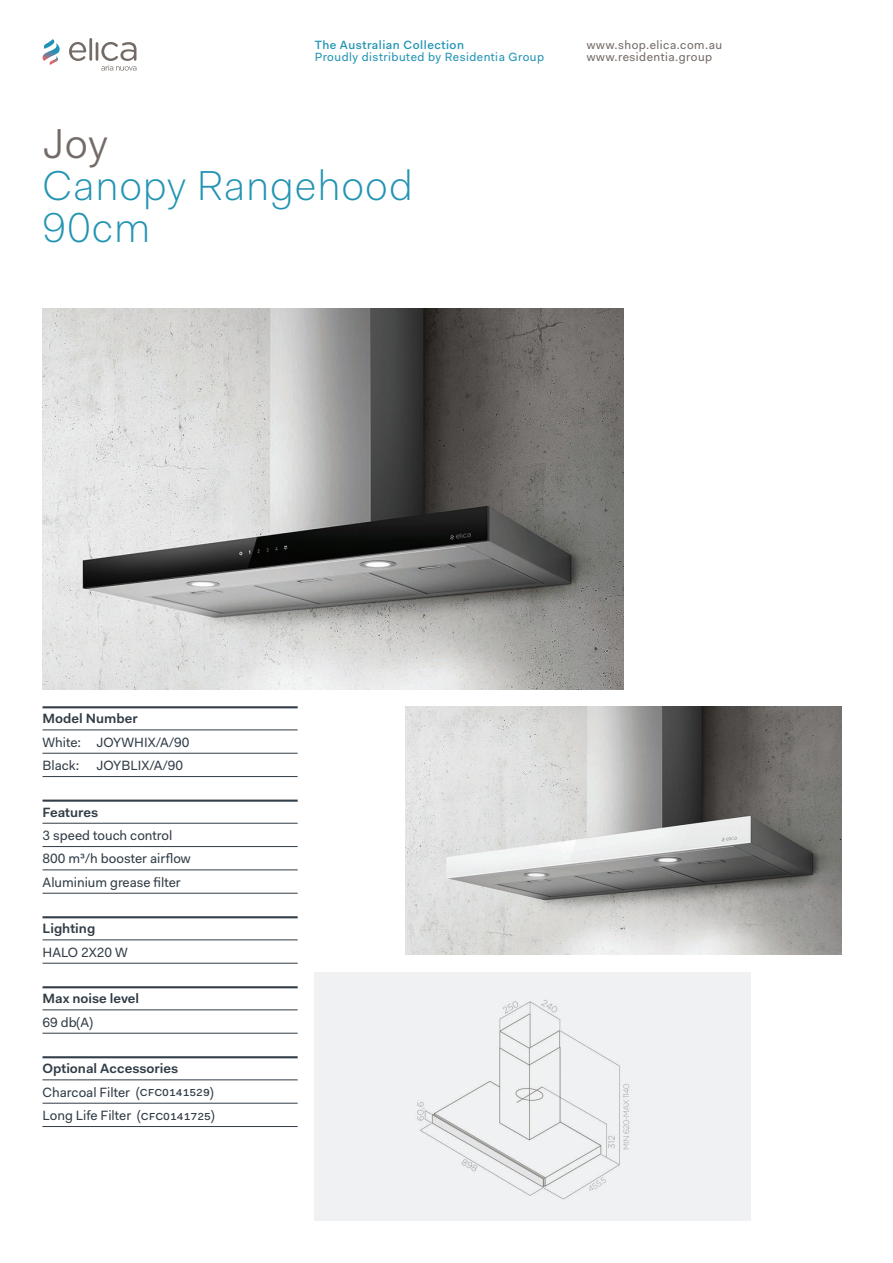
<style>
.page{position:relative;width:893px;height:1263px;background:#fff}
.page>*{position:absolute;margin:0;border:0;box-sizing:border-box;transform-origin:0 0}
.t1{font:300 42px "Fakt";letter-spacing:.02em;color:#2294b3}
.t2{font:42px "Fakt Blond";color:#746b66}
.Body-list{font:13.5px "Fakt";color:#323d47}
.Body-list-heading{font:600 13.5px "Fakt";color:#323d47}
.t3{font:12px "Fakt";letter-spacing:.04em;color:#746b66}
.t4{font:12px "Fakt";letter-spacing:.04em;color:#2294b3}
.t5{font:500 12px "Fakt";letter-spacing:.04em;color:#2294b3}
</style>
<div class="page">
<svg style="left:69px;top:42px;width:17px;height:19px"></svg>
<hr style="left:89px;top:38px;width:3px;height:23px;background:#746b66">
<svg style="left:42px;top:39px;width:18px;height:26px"></svg>
<svg style="left:96px;top:42px;width:40px;height:29px"></svg>
<div style="left:315px;top:972px;width:436px;height:248px;background:#f0f1f2"></div>
<hr style="left:43px;top:706px;width:255px;height:2px;background:#323d47">
<hr style="left:43px;top:730px;width:255px;height:1px;background:#323d47">
<hr style="left:43px;top:753px;width:255px;height:1px;background:#323d47">
<hr style="left:43px;top:776px;width:255px;height:1px;background:#323d47">
<hr style="left:43px;top:799px;width:255px;height:3px;background:#323d47">
<hr style="left:43px;top:823px;width:255px;height:1px;background:#323d47">
<hr style="left:43px;top:846px;width:255px;height:1px;background:#323d47">
<hr style="left:43px;top:869px;width:255px;height:1px;background:#323d47">
<hr style="left:43px;top:893px;width:255px;height:1px;background:#323d47">
<hr style="left:43px;top:916px;width:255px;height:2px;background:#323d47">
<hr style="left:43px;top:939px;width:255px;height:1px;background:#323d47">
<hr style="left:43px;top:963px;width:255px;height:1px;background:#323d47">
<hr style="left:43px;top:986px;width:255px;height:2px;background:#323d47">
<hr style="left:43px;top:1009px;width:255px;height:1px;background:#323d47">
<hr style="left:43px;top:1033px;width:255px;height:1px;background:#323d47">
<hr style="left:43px;top:1056px;width:255px;height:2px;background:#323d47">
<hr style="left:43px;top:1079px;width:255px;height:1px;background:#323d47">
<hr style="left:43px;top:1103px;width:255px;height:1px;background:#323d47">
<hr style="left:43px;top:1126px;width:255px;height:1px;background:#323d47">
<img style="left:43px;top:308px;width:581px;height:382px">
<img style="left:405px;top:706px;width:437px;height:249px">
<img style="left:417px;top:1000px;width:213px;height:200px">
<p class="t5" style="left:315px;top:38px;width:151px">The Australian Collection</p>
<p class="t3" style="left:587px;top:38px;width:137px">www.shop.elica.com.au</p>
<p class="t4" style="left:315px;top:50px;width:231px">Proudly distributed by Residentia Group</p>
<p class="t3" style="left:587px;top:50px;width:127px">www.residentia.group</p>
<p class="t2" style="left:43px;top:118px;width:67px">Joy</p>
<p class="t1" style="left:43px;top:160px;width:372px">Canopy Rangehood</p>
<p class="t1" style="left:43px;top:202px;width:109px">90cm</p>
<p class="Body-list-heading" style="left:43px;top:710px;width:97px">Model Number</p>
<p class="Body-list" style="left:43px;top:734px;width:148px">White: JOYWHIX/A/90</p>
<p class="Body-list" style="left:43px;top:757px;width:38px">Black:</p>
<p class="Body-list" style="left:97px;top:757px;width:88px">JOYBLIX/A/90</p>
<p class="Body-list-heading" style="left:43px;top:804px;width:57px">Features</p>
<p class="Body-list" style="left:43px;top:827px;width:131px">3 speed touch control</p>
<p class="Body-list" style="left:43px;top:850px;width:150px">800 m³/h booster airflow</p>
<p class="Body-list" style="left:43px;top:874px;width:140px">Aluminium grease filter</p>
<p class="Body-list-heading" style="left:43px;top:920px;width:54px">Lighting</p>
<p class="Body-list" style="left:43px;top:944px;width:87px">HALO 2X20 W</p>
<p class="Body-list-heading" style="left:43px;top:990px;width:98px">Max noise level</p>
<p class="Body-list" style="left:43px;top:1013px;width:52px">69 db(A)</p>
<p class="Body-list-heading" style="left:43px;top:1060px;width:137px">Optional Accessories</p>
<p class="Body-list" style="left:43px;top:1083px;width:173px">Charcoal Filter (cfc0141529)</p>
<p class="Body-list" style="left:43px;top:1107px;width:174px">Long Life Filter (cfc0141725)</p>
</div>
